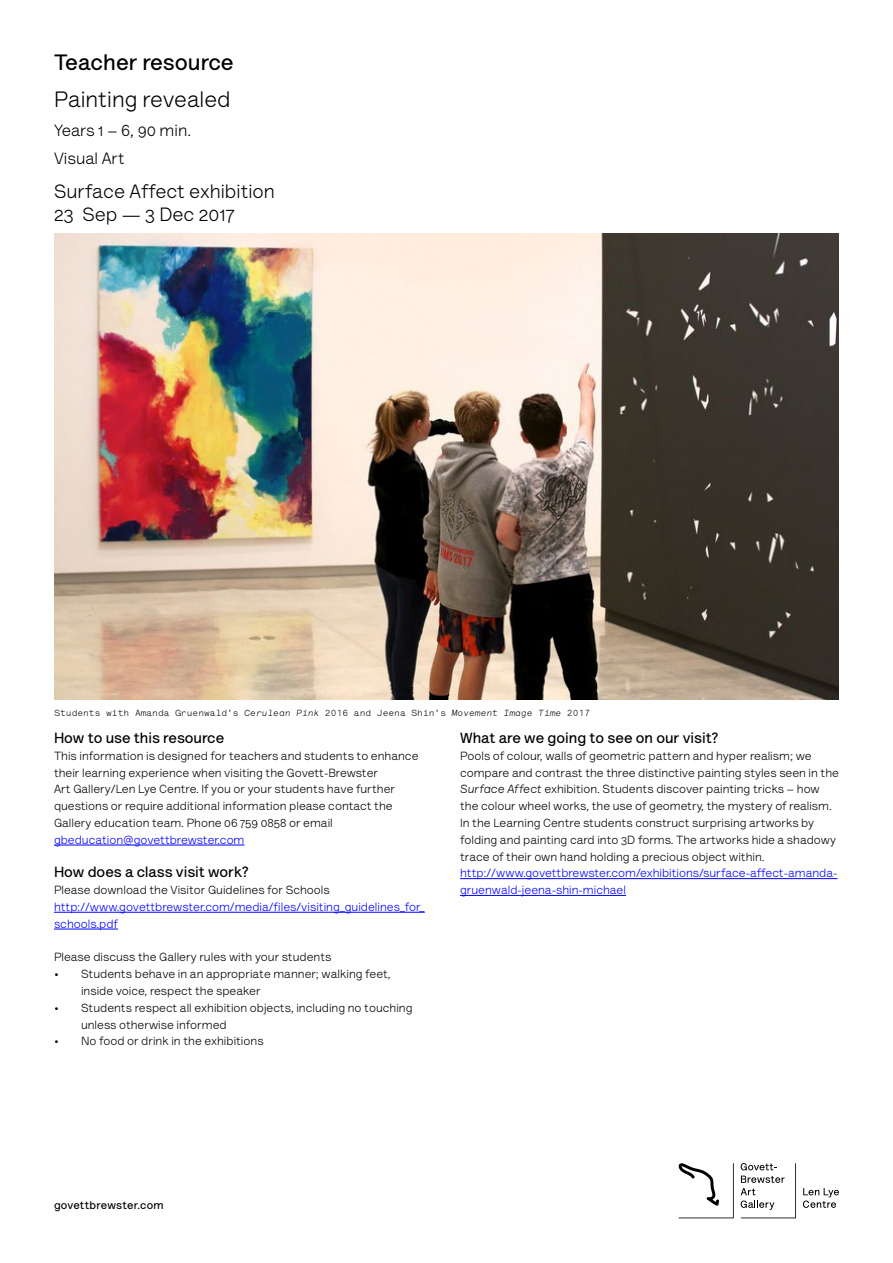
<style>
.page{position:relative;width:893px;height:1263px;background:#fff}
.page>*{position:absolute;margin:0;border:0;box-sizing:border-box;transform-origin:0 0}
.t1{font:22.5px "Lettera Text Pro";color:#000}
.t2{font:700 22.5px "Lettera Text Pro";color:#000}
.t3{font:19.5px/22.5px "Lettera Text Pro";color:#000}
.t4{font:16.5px/27.5px "Lettera Text Pro";color:#000}
.t5{font:700 15px "Lettera Text Pro";color:#000}
.t6{font:12px/16.8px "Lettera Text Pro";color:#000}
.t7{font:12px/16.8px "Lettera Text Pro";color:#00f}
.t8{font:700 11.25px "Lettera Text Pro";letter-spacing:.02em;color:#000}
.t9{font:9px "Lettera Pro";color:#000}
.s1{font-style:italic}
</style>
<div class="page">
<hr style="left:54px;top:845px;width:190px;height:1px;background:#00f">
<hr style="left:54px;top:912px;width:371px;height:1px;background:#00f">
<hr style="left:54px;top:929px;width:64px;height:1px;background:#00f">
<hr style="left:460px;top:878px;width:377px;height:1px;background:#00f">
<hr style="left:460px;top:895px;width:166px;height:1px;background:#00f">
<img style="left:54px;top:233px;width:785px;height:466px">
<svg style="left:741px;top:1163px;width:55px;height:55px"></svg>
<svg style="left:803px;top:1188px;width:36px;height:20px"></svg>
<svg style="left:678px;top:1163px;width:56px;height:55px"></svg>
<h1 class="t2" style="left:54px;top:45px;width:181px">Teacher resource</h1>
<h1 class="t1" style="left:54px;top:83px;width:178px">Painting revealed</h1>
<h3 class="t4" style="left:54px;top:116px;width:139px">Years 1 – 6, 90 min.<br>Visual Art</h3>
<h2 class="t3" style="left:54px;top:179px;width:223px">Surface Affect exhibition<br>23 Sep — 3 Dec 2017</h2>
<p class="t9" style="left:54px;top:708px;width:537px">Students with Amanda Gruenwald’s <span class="s1">Cerulean Pink</span> 2016 and Jeena Shin’s <span class="s1">Movement Image Time</span> 2017</p>
<p class="t5" style="left:54px;top:726px;width:172px">How to use this resource</p>
<p class="t6" style="left:54px;top:746px;width:366px">This information is designed for teachers and students to enhance their learning experience when visiting the Govett-Brewster<br>Art Gallery/Len Lye Centre. If you or your students have further questions or require additional information please contact the Gallery education team. Phone 06 759 0858 or email</p>
<p class="t7" style="left:54px;top:830px;width:192px">gbeducation@govettbrewster.com</p>
<p class="t5" style="left:54px;top:861px;width:196px">How does a class visit work?</p>
<p class="t6" style="left:54px;top:881px;width:277px">Please download the Visitor Guidelines for Schools</p>
<p class="t7" style="left:54px;top:897px;width:372px">http://www.govettbrewster.com/media/files/visiting_guidelines_for_ schools.pdf</p>
<p class="t6" style="left:54px;top:948px;width:279px">Please discuss the Gallery rules with your students</p>
<p class="t6" style="left:81px;top:965px;width:311px;text-indent:-27px">• Students behave in an appropriate manner; walking feet, inside voice, respect the speaker</p>
<p class="t6" style="left:81px;top:998px;width:333px;text-indent:-27px">• Students respect all exhibition objects, including no touching unless otherwise informed</p>
<p class="t6" style="left:54px;top:1032px;width:211px">• No food or drink in the exhibitions</p>
<p class="t5" style="left:460px;top:726px;width:260px">What are we going to see on our visit?</p>
<p class="t6" style="left:460px;top:746px;width:380px">Pools of colour, walls of geometric pattern and hyper realism; we compare and contrast the three distinctive painting styles seen in the <span class="s1">Surface Affect</span> exhibition. Students discover painting tricks – how the colour wheel works, the use of geometry, the mystery of realism.<br>In the Learning Centre students construct surprising artworks by folding and painting card into 3D forms. The artworks hide a shadowy trace of their own hand holding a precious object within.</p>
<p class="t7" style="left:460px;top:864px;width:379px">http://www.govettbrewster.com/exhibitions/surface-affect-amanda&shy;gruenwald-jeena-shin-michael</p>
<p class="t8" style="left:54px;top:1196px;width:111px">govettbrewster.com</p>
</div>
